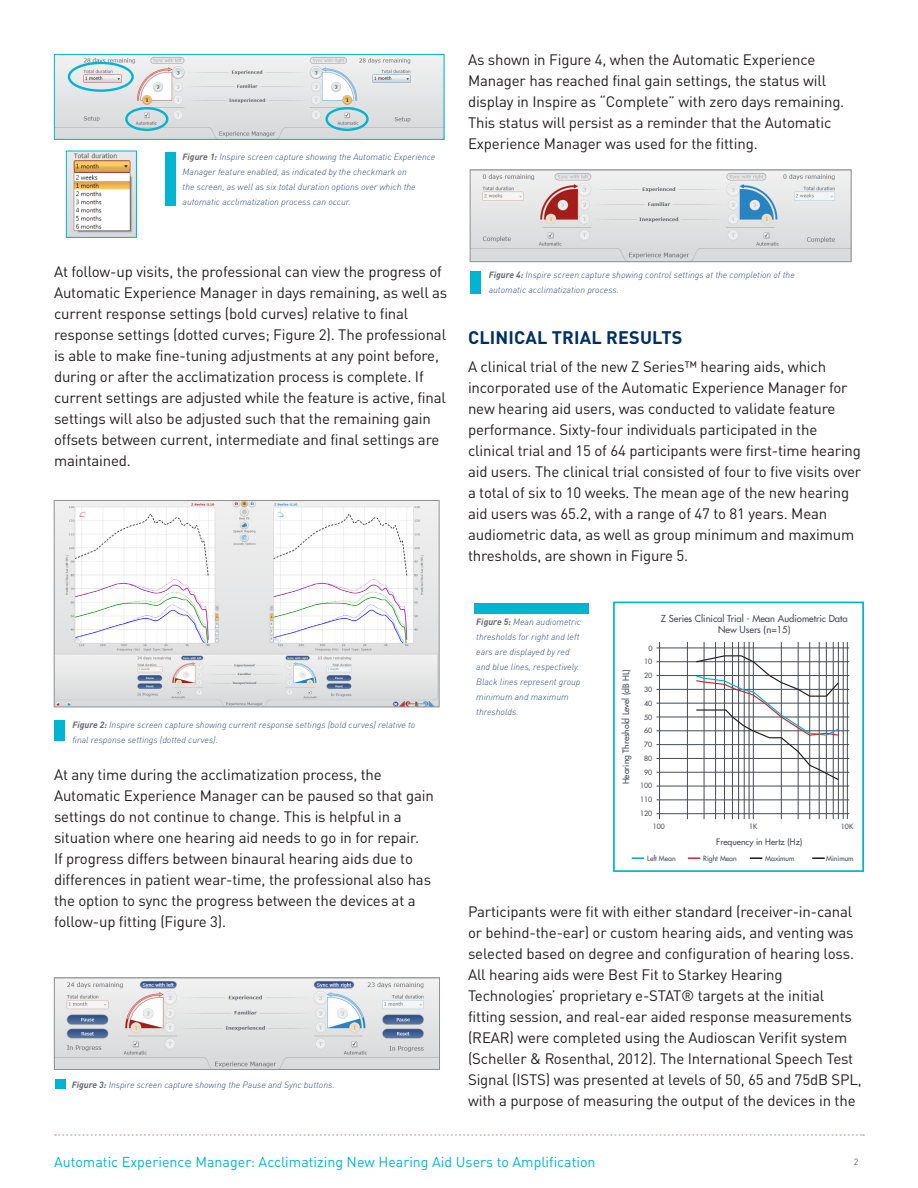
<style>
.page{position:relative;width:918px;height:1188px;background:#fff}
.page>*{position:absolute;margin:0;border:0;box-sizing:border-box;transform-origin:0 0}
.Paragraph_Header{font:700 18px "DINOT";letter-spacing:.01em;color:#003062}
.Body_Para{font:15px/21px "DINOT";letter-spacing:-.01em;color:#231f20}
.t1{font:14.25px "DINOT";color:#00b5d1}
.t2{font:500 9.45px/11.2px "Futura Std";color:#464b54;text-align:center}
.Image_Title_Caption{font:italic 300 9px/15px "DINOT";color:#294a77}
.t3{font:9px "DINOT";color:#62666f}
.t4{font:500 8.7px "Futura Std";color:#464b54}
.t5{font:500 7.05px/13.8px "Futura Std";color:#464b54}
.s1{font-weight:700;color:#62666f}
</style>
<div class="page">
<svg style="left:55px;top:1134px;width:809px;height:2px"></svg>
<img style="left:56px;top:502px;width:381px;height:203px">
<div style="left:54px;top:500px;width:385px;height:207px;border:1px solid #8e9091"></div>
<div style="left:54px;top:720px;width:10px;height:21px;background:#00b5d1"></div>
<div style="left:56px;top:1079px;width:10px;height:10px;background:#00b5d1"></div>
<img style="left:56px;top:979px;width:382px;height:89px">
<div style="left:54px;top:977px;width:386px;height:93px;border:1px solid #8e9091"></div>
<img style="left:472px;top:172px;width:377px;height:88px">
<div style="left:470px;top:170px;width:381px;height:92px;border:1px solid #8e9091"></div>
<div style="left:470px;top:271px;width:11px;height:23px;background:#00b5d1"></div>
<hr style="left:687px;top:642px;width:1px;height:177px;background:#464b54">
<hr style="left:659px;top:642px;width:1px;height:177px;background:#464b54">
<hr style="left:704px;top:642px;width:1px;height:177px;background:#464b54">
<hr style="left:724px;top:642px;width:1px;height:177px;background:#464b54">
<hr style="left:732px;top:642px;width:1px;height:177px;background:#464b54">
<hr style="left:738px;top:642px;width:1px;height:177px;background:#464b54">
<hr style="left:744px;top:642px;width:1px;height:177px;background:#464b54">
<hr style="left:749px;top:642px;width:1px;height:177px;background:#464b54">
<hr style="left:715px;top:642px;width:1px;height:177px;background:#464b54">
<hr style="left:753px;top:642px;width:1px;height:177px;background:#464b54">
<hr style="left:781px;top:642px;width:1px;height:177px;background:#464b54">
<hr style="left:798px;top:642px;width:1px;height:177px;background:#464b54">
<hr style="left:809px;top:642px;width:1px;height:177px;background:#464b54">
<hr style="left:819px;top:642px;width:1px;height:177px;background:#464b54">
<hr style="left:826px;top:642px;width:1px;height:177px;background:#464b54">
<hr style="left:833px;top:642px;width:1px;height:177px;background:#464b54">
<hr style="left:838px;top:642px;width:1px;height:177px;background:#464b54">
<hr style="left:843px;top:642px;width:1px;height:177px;background:#464b54">
<hr style="left:847px;top:642px;width:1px;height:177px;background:#464b54">
<hr style="left:656px;top:661px;width:193px;height:1px;background:#464b54">
<hr style="left:656px;top:675px;width:193px;height:1px;background:#464b54">
<hr style="left:656px;top:689px;width:193px;height:1px;background:#464b54">
<hr style="left:656px;top:703px;width:193px;height:1px;background:#464b54">
<hr style="left:656px;top:717px;width:193px;height:1px;background:#464b54">
<hr style="left:656px;top:731px;width:193px;height:1px;background:#464b54">
<hr style="left:656px;top:744px;width:193px;height:1px;background:#464b54">
<hr style="left:656px;top:758px;width:193px;height:1px;background:#464b54">
<hr style="left:656px;top:772px;width:193px;height:1px;background:#464b54">
<hr style="left:656px;top:786px;width:193px;height:1px;background:#464b54">
<hr style="left:656px;top:800px;width:193px;height:1px;background:#464b54">
<hr style="left:656px;top:813px;width:193px;height:1px;background:#464b54">
<hr style="left:656px;top:648px;width:193px;height:1px;background:#464b54">
<svg style="left:632px;top:857px;width:12px;height:2px"></svg>
<svg style="left:688px;top:857px;width:12px;height:2px"></svg>
<svg style="left:750px;top:857px;width:12px;height:2px"></svg>
<svg style="left:812px;top:857px;width:13px;height:2px"></svg>
<svg style="left:695px;top:655px;width:145px;height:126px"></svg>
<div style="left:613px;top:602px;width:251px;height:270px;border:2px solid #00b5d1"></div>
<div style="left:474px;top:604px;width:115px;height:10px;background:#00b5d1"></div>
<img style="left:56px;top:56px;width:386px;height:82px">
<div style="left:54px;top:54px;width:390px;height:86px;border:1px solid #00b5d1"></div>
<div style="left:68px;top:62px;width:66px;height:30px;border:2px solid #00b5d1;border-radius:50%"></div>
<div style="left:125px;top:107px;width:43px;height:24px;border:2px solid #00b5d1;border-radius:50%"></div>
<div style="left:325px;top:107px;width:44px;height:24px;border:2px solid #00b5d1;border-radius:50%"></div>
<img style="left:68px;top:153px;width:67px;height:83px">
<div style="left:66px;top:151px;width:71px;height:87px;border:1px solid #00b5d1"></div>
<div style="left:165px;top:152px;width:11px;height:54px;background:#00b5d1"></div>
<p class="Image_Title_Caption" style="left:183px;top:149px;width:254px"><span class="s1">Figure 1:</span> Inspire screen capture showing the Automatic Experience Manager feature enabled, as indicated by the checkmark on<br>the screen, as well as six total duration options over which the automatic acclimatization process can occur.</p>
<p class="Body_Para" style="left:468px;top:49px;width:378px">As shown in Figure 4, when the Automatic Experience Manager has reached final gain settings, the status will display in Inspire as “Complete” with zero days remaining.<br>This status will persist as a reminder that the Automatic Experience Manager was used for the fitting.</p>
<p class="Body_Para" style="left:54px;top:261px;width:395px">At follow-up visits, the professional can view the progress of Automatic Experience Manager in days remaining, as well as current response settings (bold curves) relative to final response settings (dotted curves; Figure 2). The professional is able to make fine-tuning adjustments at any point before, during or after the acclimatization process is complete. If current settings are adjusted while the feature is active, final settings will also be adjusted such that the remaining gain offsets between current, intermediate and final settings are maintained.</p>
<p class="Image_Title_Caption" style="left:72px;top:717px;width:345px"><span class="s1">Figure 2:</span> Inspire screen capture showing current response settings (bold curves) relative to final response settings (dotted curves).</p>
<p class="Body_Para" style="left:54px;top:764px;width:381px">At any time during the acclimatization process, the Automatic Experience Manager can be paused so that gain settings do not continue to change. This is helpful in a situation where one hearing aid needs to go in for repair.<br>If progress differs between binaural hearing aids due to differences in patient wear-time, the professional also has the option to sync the progress between the devices at a follow-up fitting (Figure 3).</p>
<p class="Image_Title_Caption" style="left:72px;top:1077px;width:264px"><span class="s1">Figure 3:</span> Inspire screen capture showing the Pause and Sync buttons.</p>
<p class="Image_Title_Caption" style="left:489px;top:267px;width:308px"><span class="s1">Figure 4:</span> Inspire screen capture showing control settings at the completion of the automatic acclimatization process.</p>
<p class="Paragraph_Header" style="left:468px;top:326px;width:216px">CLINICAL TRIAL RESULTS</p>
<p class="Body_Para" style="left:468px;top:356px;width:395px">A clinical trial of the new Z Series™ hearing aids, which incorporated use of the Automatic Experience Manager for new hearing aid users, was conducted to validate feature performance. Sixty-four individuals participated in the clinical trial and 15 of 64 participants were first-time hearing aid users. The clinical trial consisted of four to five visits over a total of six to 10 weeks. The mean age of the new hearing aid users was 65.2, with a range of 47 to 81 years. Mean audiometric data, as well as group minimum and maximum thresholds, are shown in Figure 5.</p>
<p class="Image_Title_Caption" style="left:476px;top:614px;width:106px"><span class="s1">Figure 5:</span> Mean audiometric thresholds for right and left ears are displayed by red and blue lines, respectively.<br>Black lines represent group minimum and maximum thresholds.</p>
<p class="t4" style="left:620px;top:784px;width:117px;rotate:-90deg">Hearing Threshold Level (dB HL)</p>
<p class="t5" style="left:648px;top:641px;width:6px">0</p>
<p class="t5" style="left:644px;top:655px;width:10px">10<br>20</p>
<p class="t5" style="left:644px;top:683px;width:10px">30<br>40</p>
<p class="t5" style="left:640px;top:710px;width:14px;text-align:center">50<br>60<br>70<br>80<br>90<br>100<br>110<br>120</p>
<p class="t2" style="left:661px;top:613px;width:188px">Z Series Clinical Trial - Mean Audiometric Data<br>New Users (n=15)</p>
<p class="t5" style="left:653px;top:820px;width:14px">100</p>
<p class="t5" style="left:749px;top:820px;width:10px">1K</p>
<p class="t5" style="left:841px;top:820px;width:14px">10K</p>
<p class="t4" style="left:716px;top:836px;width:88px">Frequency in Hertz (Hz)</p>
<p class="t5" style="left:647px;top:852px;width:30px">Left Mean</p>
<p class="t5" style="left:703px;top:852px;width:35px">Right Mean</p>
<p class="t5" style="left:765px;top:852px;width:31px">Maximum</p>
<p class="t5" style="left:826px;top:852px;width:29px">Minimum</p>
<p class="Body_Para" style="left:468px;top:901px;width:395px">Participants were fit with either standard (receiver-in-canal or behind-the-ear) or custom hearing aids, and venting was selected based on degree and configuration of hearing loss.<br>All hearing aids were Best Fit to Starkey Hearing Technologies’ proprietary e-STAT® targets at the initial fitting session, and real-ear aided response measurements (REAR) were completed using the Audioscan Verifit system (Scheller &amp; Rosenthal, 2012). The International Speech Test Signal (ISTS) was presented at levels of 50, 65 and 75dB SPL, with a purpose of measuring the output of the devices in the</p>
<p class="t1" style="left:54px;top:1153px;width:543px">Automatic Experience Manager: Acclimatizing New Hearing Aid Users to Amplification</p>
<p class="t3" style="left:854px;top:1156px;width:6px">2</p>
</div>
